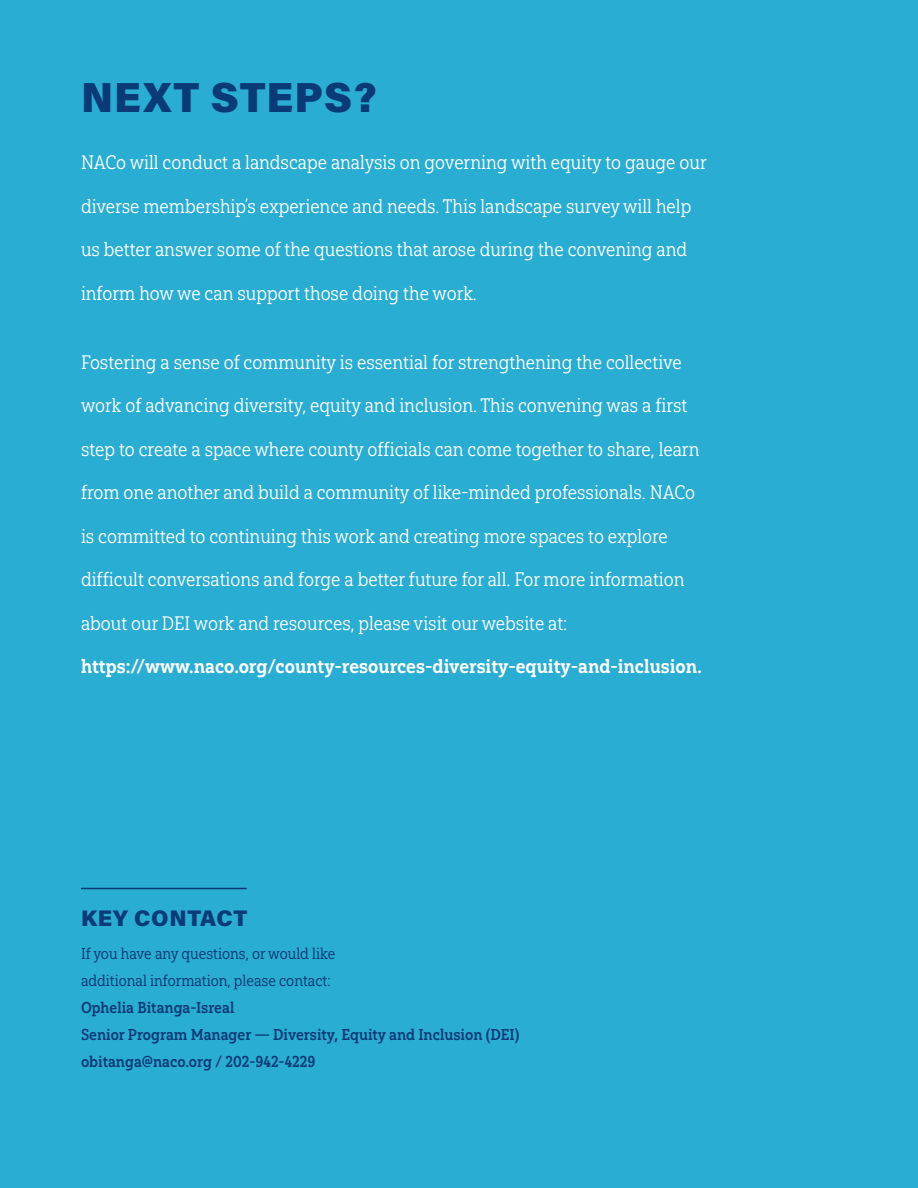
<style>
.page{position:relative;width:918px;height:1188px;background:#2aadd2}
.page>*{position:absolute;margin:0;border:0;box-sizing:border-box;transform-origin:0 0}
.t1{font:900 42px "Acumin Pro";letter-spacing:.025em;color:#0a3a78}
.t2{font:900 22.5px "Acumin Pro";letter-spacing:.03em;color:#0a3a78}
.t3{font:19.5px "Yorkten Slab Con Boo";color:#fff}
.t4{font:19.5px "Yorkten Slab Con Bol";color:#fff}
.t5{font:15.75px/27px "Yorkten Slab Con Dem";color:#0a3a78}
.s1{font-family:"Yorkten Slab Con Reg"}
</style>
<div class="page">
<hr style="left:81px;top:888px;width:166px;height:1px;background:#0a3a78">
<p class="t1" style="left:81px;top:67px;width:297px">NEXT STEPS?</p>
<p class="t3" style="left:81px;top:151px;width:627px">NACo will conduct a landscape analysis on governing with equity to gauge our</p>
<p class="t3" style="left:81px;top:195px;width:612px">diverse membership’s experience and needs. This landscape survey will help</p>
<p class="t3" style="left:81px;top:238px;width:608px">us better answer some of the questions that arose during the convening and</p>
<p class="t3" style="left:81px;top:282px;width:397px">inform how we can support those doing the work.</p>
<p class="t3" style="left:81px;top:351px;width:602px">Fostering a sense of community is essential for strengthening the collective</p>
<p class="t3" style="left:81px;top:394px;width:608px">work of advancing diversity, equity and inclusion. This convening was a first</p>
<p class="t3" style="left:81px;top:438px;width:620px">step to create a space where county officials can come together to share, learn</p>
<p class="t3" style="left:81px;top:481px;width:616px">from one another and build a community of like-minded professionals. NACo</p>
<p class="t3" style="left:81px;top:525px;width:588px">is committed to continuing this work and creating more spaces to explore</p>
<p class="t3" style="left:81px;top:568px;width:605px">difficult conversations and forge a better future for all. For more information</p>
<p class="t3" style="left:81px;top:612px;width:488px">about our DEI work and resources, please visit our website at:</p>
<p class="t4" style="left:81px;top:654px;width:622px">https://www.naco.org/county-resources-diversity-equity-and-inclusion.</p>
<p class="t2" style="left:81px;top:902px;width:168px">KEY CONTACT</p>
<p class="t5" style="left:81px;top:940px;width:440px"><span class="s1">If you have any questions, or would like<br>additional information, please contact:<br></span>Ophelia Bitanga-Isreal<br>Senior Program Manager — Diversity, Equity and Inclusion (DEI) obitanga@naco.org / 202-942-4229</p>
</div>
